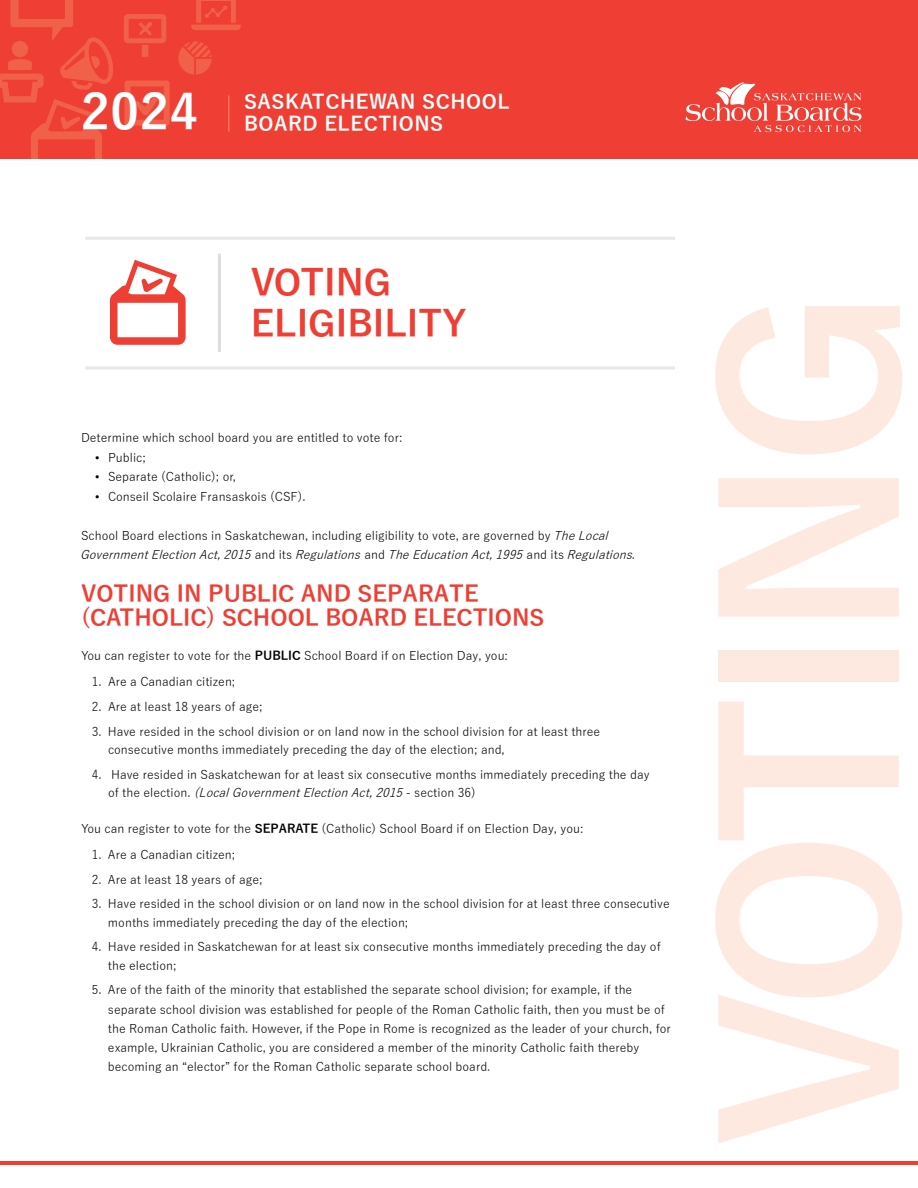
<style>
.page{position:relative;width:918px;height:1188px;background:#fff}
.page>*{position:absolute;margin:0;border:0;box-sizing:border-box;transform-origin:0 0}
.t1{font:700 232.5px "Yu Gothic";letter-spacing:-.04em;color:#fee9e0}
.t2{font:700 49.65px "Yu Gothic";color:#fff}
.t3{font:700 36px/40.5px "Yu Gothic";color:#ef3e33}
.t4{font:700 22.5px/24px "Yu Gothic";color:#ef3e33}
.t5{font:700 19.65px/22.4px "Yu Gothic";letter-spacing:.03em;color:#fff}
.t6{font:12px/19.2px "Yu Gothic";color:#000}
.s1{font-family:"Gotham HTF"}
.s2{font-style:inherit}
.s3{font-style:italic}
.s4{font-weight:700}
</style>
<div class="page">
<hr style="left:0;top:1161px;width:918px;height:4px;background:#ef3e33">
<div style="left:0;top:0;width:918px;height:159px;background:#ef3e33"></div>
<svg style="left:178px;top:41px;width:34px;height:34px"></svg>
<svg style="left:125px;top:81px;width:45px;height:45px"></svg>
<svg style="left:191px;top:0;width:50px;height:30px"></svg>
<svg style="left:124px;top:14px;width:42px;height:43px"></svg>
<svg style="left:0;top:0;width:113px;height:159px"></svg>
<svg style="left:685px;top:82px;width:176px;height:50px"></svg>
<hr style="left:228px;top:95px;width:2px;height:37px;background:#f3745a">
<hr style="left:85px;top:366px;width:590px;height:3px;background:#e6e7e8">
<hr style="left:85px;top:237px;width:590px;height:3px;background:#e6e7e8">
<hr style="left:218px;top:254px;width:3px;height:98px;background:#dcddde">
<svg style="left:110px;top:260px;width:76px;height:85px"></svg>
<h2 class="t2" style="left:81px;top:84px;width:119px">2024</h2>
<h3 class="t5" style="left:244px;top:91px;width:267px">SASKATCHEWAN SCHOOL<br>BOARD ELECTIONS</h3>
<h3 class="t3" style="left:251px;top:264px;width:218px">VOTING<br>ELIGIBILITY</h3>
<p class="t6" style="left:81px;top:427px;width:323px">Determine which school board you are entitled to vote for:</p>
<p class="t6" style="left:94px;top:446px;width:53px"><span class="s1">•</span> Public;</p>
<p class="t6" style="left:94px;top:466px;width:143px"><span class="s1">•</span> Separate <span class="s2">(Catholic)</span>; or,</p>
<p class="t6" style="left:95px;top:485px;width:213px"><span class="s1">•</span> Conseil Scolaire Fransaskois (CSF).</p>
<p class="t6" style="left:80px;top:524px;width:558px">School Board elections in Saskatchewan, including eligibility to vote, are governed by <span class="s3">TheLocal<br>GovernmentElectionAct,2015</span> a n d i t s <span class="s3">Regulations</span> a n d <span class="s3">TheEducationAct,1995</span> a n d i t s <span class="s3">Regulations</span>.</p>
<h3 class="t4" style="left:81px;top:582px;width:465px">VOTING IN PUBLIC AND <span class="s2">SEPARATE (</span>CATHOLIC<span class="s2">)</span> SCHOOL BOARD ELECTIONS</h3>
<p class="t6" style="left:81px;top:644px;width:429px">You can register to vote for the <span class="s4">PUBLIC</span> School Board if on Election Day, you:</p>
<p class="t6" style="left:92px;top:670px;width:145px">1. Are a Canadian citizen;</p>
<p class="t6" style="left:92px;top:695px;width:172px">2. Are at least 18 years of age;</p>
<p class="t6" style="left:108px;top:721px;width:494px;line-height:18.3px;text-indent:-16px">3. Have resided in the school division or on land now in the school division for at least three consecutive months immediately preceding the day of the election; and,</p>
<p class="t6" style="left:108px;top:764px;width:543px;line-height:18.6px;text-indent:-16px">4. Have resided in Saskatchewan for at least six consecutive months immediately preceding the day o f t h e e l e c t i o n . <span class="s3">(LocalGovernmentElectionAct,2015</span>- s e c t i o n 3 6 )</p>
<p class="t6" style="left:81px;top:817px;width:504px">You can register to vote for the <span class="s4">SEPARATE</span> <span class="s2">(Catholic)</span> School Board if on Election Day, you:</p>
<p class="t6" style="left:92px;top:843px;width:145px"><span class="s2">1.</span> Are a Canadian citizen;</p>
<p class="t6" style="left:92px;top:868px;width:172px"><span class="s2">2.</span> Are at least 18 years of age;</p>
<p class="t6" style="left:108px;top:893px;width:563px;line-height:18.3px;text-indent:-16px"><span class="s2">3.</span> Have resided in the school division or on land now in the school division for at least three consecutive months immediately preceding the day of the election;</p>
<p class="t6" style="left:108px;top:936px;width:554px;line-height:18.3px;text-indent:-16px"><span class="s2">4.</span> Have resided in Saskatchewan for at least six consecutive months immediately preceding the day of the election;</p>
<p class="t6" style="left:108px;top:979px;width:564px;text-indent:-16px"><span class="s2">5.</span> Are of the faith of the minority that established the separate school division; for example, if the separate school division was established for people of the Roman Catholic faith, then you must be of the Roman Catholic faith. However, if the Pope in Rome is recognized as the leader of your church, for example, Ukrainian Catholic, you are considered a member of the minority Catholic faith thereby becoming an “elector” for the Roman Catholic separate school board.</p>
<h1 class="t1" style="left:682px;top:1149px;width:862px;rotate:-90deg">VOTING</h1>
</div>
